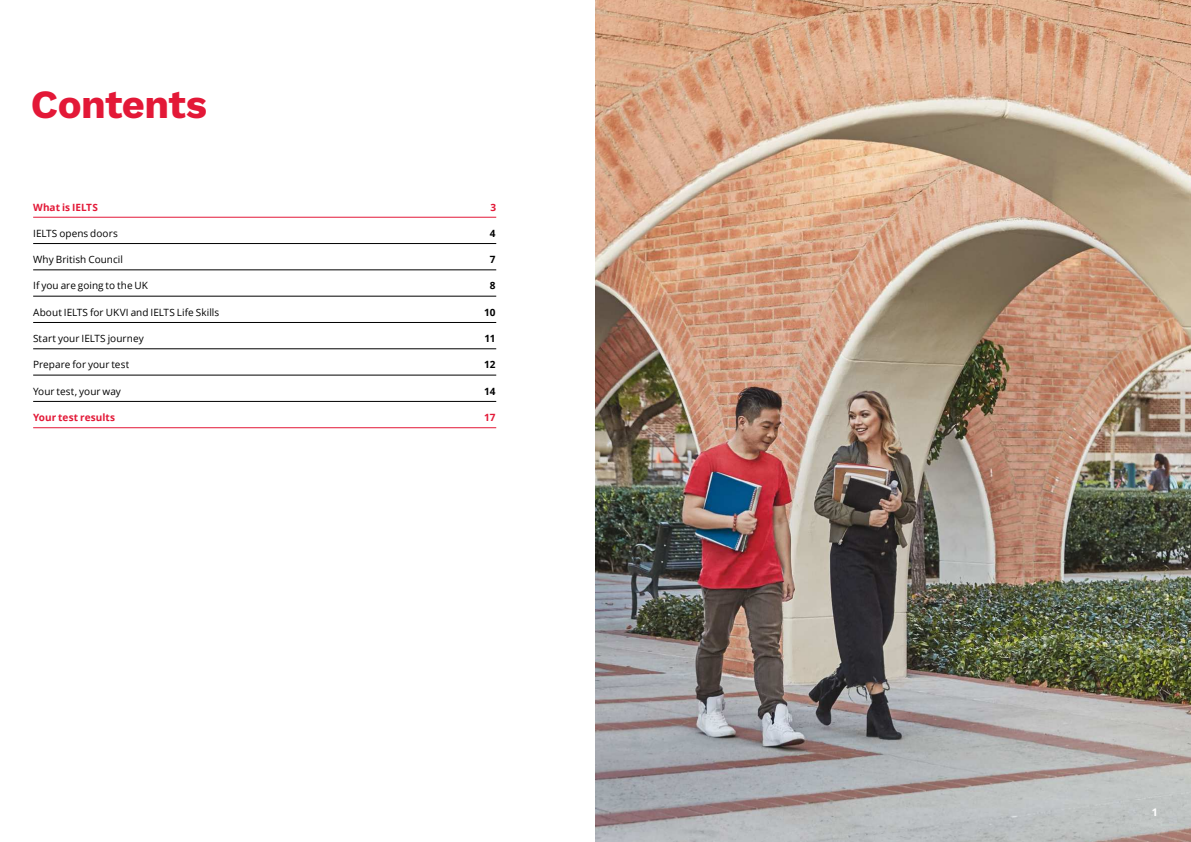
<style>
.page{position:relative;width:1191px;height:842px;background:#fff}
.page>*{position:absolute;margin:0;border:0;box-sizing:border-box;transform-origin:0 0}
.t1{font:700 40px "Work Sans";letter-spacing:-.015em;color:#e31837}
.t2{font:700 10.5px "Open Sans";color:#fff}
.t3{font:10px "Open Sans";letter-spacing:.005em;color:#000}
.t4{font:700 10px "Open Sans";letter-spacing:.005em;color:#e31837}
.t5{font:700 10px "Open Sans";letter-spacing:-.025em;color:#000}
</style>
<div class="page">
<img style="left:595px;top:0;width:595px;height:842px">
<hr style="left:33px;top:217px;width:463px;height:1px;background:#e31837">
<hr style="left:33px;top:243px;width:463px;height:1px;background:#000">
<hr style="left:33px;top:270px;width:463px;height:1px;background:#000">
<hr style="left:33px;top:296px;width:463px;height:1px;background:#000">
<hr style="left:33px;top:322px;width:463px;height:1px;background:#000">
<hr style="left:33px;top:349px;width:463px;height:1px;background:#000">
<hr style="left:33px;top:375px;width:463px;height:1px;background:#000">
<hr style="left:33px;top:401px;width:463px;height:1px;background:#000">
<hr style="left:33px;top:428px;width:463px;height:1px;background:#e31837">
<h1 class="t1" style="left:31px;top:89px;width:178px">Contents</h1>
<p class="t4" style="left:33px;top:203px;width:66px">What is IELTS</p>
<p class="t4" style="left:490px;top:203px;width:7px">3</p>
<p class="t3" style="left:33px;top:229px;width:86px">IELTS opens doors</p>
<p class="t5" style="left:490px;top:229px;width:7px">4</p>
<p class="t3" style="left:33px;top:255px;width:91px">Why British Council</p>
<p class="t5" style="left:490px;top:255px;width:7px">7</p>
<p class="t3" style="left:33px;top:282px;width:116px">If you are going to the UK</p>
<p class="t5" style="left:490px;top:282px;width:7px">8</p>
<p class="t3" style="left:33px;top:308px;width:188px">About IELTS for UKVI and IELTS Life Skills</p>
<p class="t5" style="left:484px;top:308px;width:13px">10</p>
<p class="t3" style="left:33px;top:334px;width:112px">Start your IELTS journey</p>
<p class="t5" style="left:484px;top:334px;width:13px">11</p>
<p class="t3" style="left:33px;top:361px;width:98px">Prepare for your test</p>
<p class="t5" style="left:484px;top:361px;width:13px">12</p>
<p class="t3" style="left:33px;top:387px;width:89px">Your test, your way</p>
<p class="t5" style="left:484px;top:387px;width:13px">14</p>
<p class="t4" style="left:33px;top:413px;width:83px">Your test results</p>
<p class="t4" style="left:484px;top:413px;width:13px">17</p>
<p class="t2" style="left:1151px;top:808px;width:7px">1</p>
</div>
